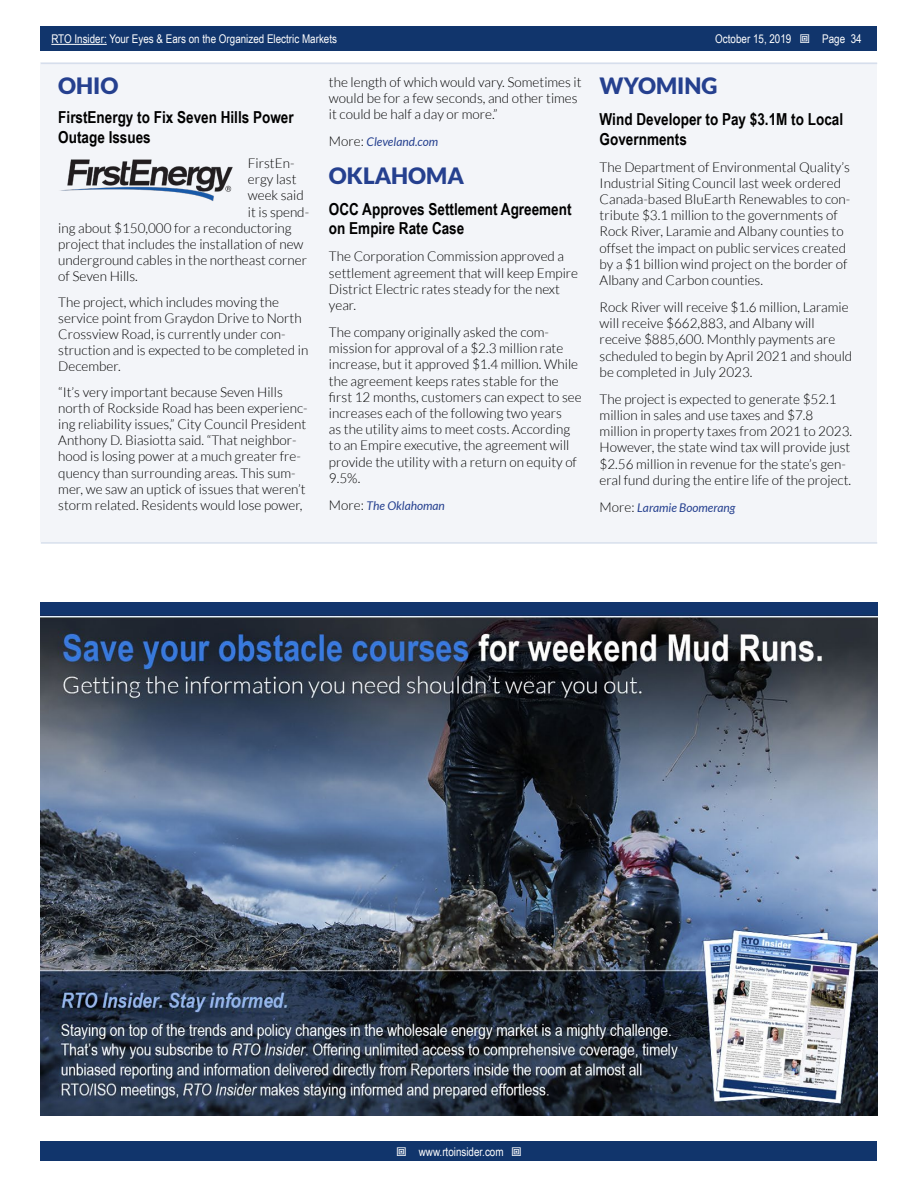
<style>
.page{position:relative;width:918px;height:1188px;background:#fff}
.page>*{position:absolute;margin:0;border:0;box-sizing:border-box;transform-origin:0 0}
.t1{font:900 22.5px "Lato";color:#25408f}
.t2{font:700 16.5px/19.8px "Arial Narrow";color:#000}
.t3{font:300 13.5px/16.2px "Lato";color:#000}
.t4{font:12px "Arial Narrow";color:#fff}
.t5{font:italic 12px "Lato";color:#25408f}
.s1{font-style:inherit}
.s2{font-weight:300;font-style:normal;font-size:13.5px;color:#000}
</style>
<div class="page">
<div style="left:41px;top:1142px;width:836px;height:19px;background:#11356c"></div>
<div style="left:41px;top:27px;width:836px;height:24px;background:#11356c"></div>
<hr style="left:51px;top:44px;width:56px;height:1px;background:#fff">
<div style="left:40px;top:63px;width:836px;height:479px;background:#f3f5f9"></div>
<hr style="left:41px;top:63px;width:836px;height:1px;background:#d6deec">
<img style="left:60px;top:159px;width:173px;height:42px">
<hr style="left:41px;top:542px;width:836px;height:2px;background:#d6deec">
<img style="left:40px;top:603px;width:837px;height:512px">
<p class="t4" style="left:51px;top:30px;width:287px">RTO Insider: Your Eyes &amp; Ears on the Organized Electric Markets</p>
<p class="t4" style="left:715px;top:30px;width:78px">October 15, <span class="s1">2019</span></p>
<p class="t4" style="left:822px;top:30px;width:41px">Page 34</p>
<h1 class="t1" style="left:58px;top:73px;width:62px">OHIO</h1>
<p class="t2" style="left:58px;top:106px;width:237px">FirstEnergy to Fix Seven Hills Power<br>Outage Issues</p>
<p class="t3" style="left:248px;top:155px;width:48px">FirstEn-</p>
<p class="t3" style="left:248px;top:171px;width:50px">ergy last</p>
<p class="t3" style="left:248px;top:187px;width:57px">week said</p>
<p class="t3" style="left:248px;top:204px;width:63px">it is spend-</p>
<p class="t3" style="left:58px;top:220px;width:235px">ing about $150,000 for a reconductoring</p>
<p class="t3" style="left:58px;top:236px;width:247px">project that includes the installation of new</p>
<p class="t3" style="left:58px;top:252px;width:250px">underground cables in the northeast corner</p>
<p class="t3" style="left:58px;top:268px;width:81px">of Seven Hills.</p>
<p class="t3" style="left:58px;top:294px;width:252px">The project, which includes moving the service point from Graydon Drive to North Crossview Road, is currently under con&shy;struction and is expected to be completed in December.</p>
<p class="t3" style="left:58px;top:384px;width:251px">“It’s very important because Seven Hills north of Rockside Road has been experienc&shy;ing reliability issues,” City Council President Anthony D. Biasiotta said. “That neighbor&shy;hood is losing power at a much greater fre&shy;quency than surrounding areas. This sum&shy;mer, we saw an uptick of issues that weren’t storm related. Residents would lose power,</p>
<p class="t3" style="left:329px;top:74px;width:254px">the length of which would vary. Sometimes it would be for a few seconds, and other times it could be half a day or more.”</p>
<p class="t5" style="left:329px;top:135px;width:111px"><span class="s2">More:</span> Cleveland.com</p>
<h1 class="t1" style="left:329px;top:163px;width:137px">OKLAHOMA</h1>
<p class="t2" style="left:329px;top:198px;width:244px">OCC Approves Settlement Agreement on Empire Rate Case</p>
<p class="t3" style="left:329px;top:249px;width:251px">The Corporation Commission approved a settlement agreement that will keep Empire District Electric rates steady for the next year.</p>
<p class="t3" style="left:329px;top:324px;width:254px">The company originally asked the com&shy;mission for approval of a $2.3 million rate increase, but it approved $1.4 million. While the agreement keeps rates stable for the first 12 months, customers can expect to see increases each of the following two years<br>as the utility aims to meet costs. According to an Empire executive, the agreement will provide the utility with a return on equity of 9.5%.</p>
<p class="t5" style="left:329px;top:499px;width:117px"><span class="s2">More:</span> The Oklahoman</p>
<h1 class="t1" style="left:600px;top:73px;width:119px">WYOMING</h1>
<p class="t2" style="left:600px;top:108px;width:245px">Wind Developer to Pay $3.1M to Local<br>Governments</p>
<p class="t3" style="left:600px;top:159px;width:252px">The Department of Environmental Quality’s Industrial Siting Council last week ordered Canada-based BluEarth Renewables to con&shy;tribute $3.1 million to the governments of Rock River, Laramie and Albany counties to offset the impact on public services created by a $1 billion wind project on the border of Albany and Carbon counties.</p>
<p class="t3" style="left:600px;top:299px;width:254px">Rock River will receive $1.6 million, Laramie will receive $662,883, and Albany will receive $885,600. Monthly payments are scheduled to begin by April 2021 and should be completed in July 2023.</p>
<p class="t3" style="left:600px;top:391px;width:254px">The project is expected to generate $52.1 million in sales and use taxes and $7.8 million in property taxes from 2021 to 2023.<br>However, the state wind tax will provide just $2.56 million in revenue for the state’s gen&shy;eral fund during the entire life of the project.</p>
<p class="t5" style="left:600px;top:501px;width:137px"><span class="s2">More:</span> Laramie Boomerang</p>
<p class="t4" style="left:419px;top:1143px;width:86px">www.rtoinsider.com</p>
</div>
